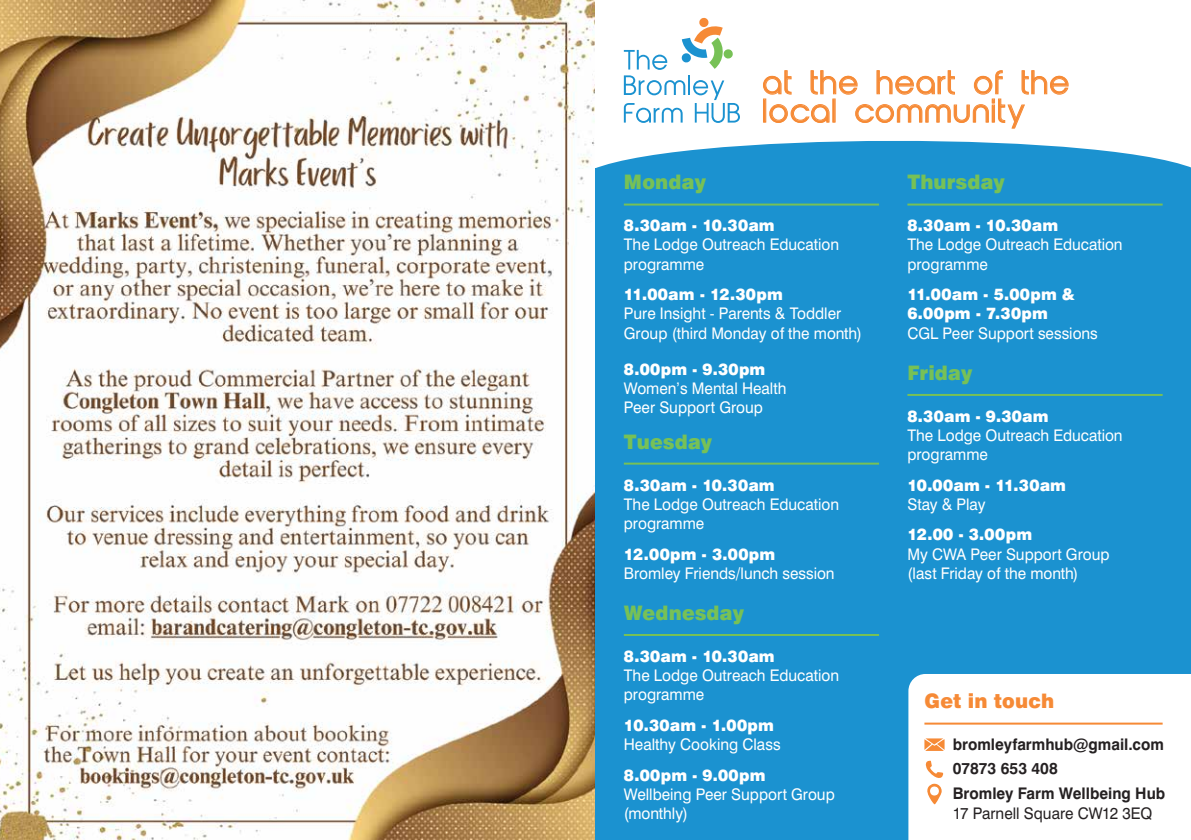
<style>
.page{position:relative;width:1191px;height:840px;background:#fff}
.page>*{position:absolute;margin:0;border:0;box-sizing:border-box;transform-origin:0 0}
.t1{font:29.8px/28.2px "Abeatby Kai";letter-spacing:.05em;color:#f68a35}
.t2{font:900 20px "Swiss 721 BT";color:#77c156;scale:.96 1}
.t3{font:900 20px "Swiss 721 BT";letter-spacing:.01em;color:#f68a36;scale:.96 1}
.t4{font:16px/19.2px "Swiss 721 BT";color:#fff;scale:.96 1}
.t5{font:900 16px/19.2px "Swiss 721 BT";letter-spacing:.015em;color:#fff;scale:.96 1}
.t6{font:700 16px/24.8px "Swiss 721 BT";color:#252122;scale:.96 1}
.t7{font:16px "Swiss 721 BT";color:#252122;scale:.96 1}
</style>
<div class="page">
<img style="left:0;top:0;width:595px;height:839px">
<div style="left:595px;top:140px;width:596px;height:699px;background:#1b92d0"></div>
<svg style="left:624px;top:17px;width:116px;height:106px"></svg>
<svg style="left:763px;top:70px;width:306px;height:59px"></svg>
<hr style="left:624px;top:203px;width:255px;height:2px;background:#77c156">
<hr style="left:624px;top:633px;width:255px;height:2px;background:#77c156">
<hr style="left:624px;top:462px;width:255px;height:2px;background:#77c156">
<hr style="left:907px;top:203px;width:255px;height:2px;background:#77c156">
<hr style="left:907px;top:394px;width:255px;height:2px;background:#77c156">
<svg style="left:908px;top:673px;width:283px;height:166px"></svg>
<hr style="left:924px;top:722px;width:238px;height:2px;background:#f68a36">
<svg style="left:924px;top:738px;width:20px;height:12px"></svg>
<svg style="left:924px;top:759px;width:19px;height:44px"></svg>
<h1 class="t1" style="left:763px;top:71px;width:308px">at the heart of the local community</h1>
<p class="t2" style="left:624px;top:170px;width:87px">Monday</p>
<p class="t5" style="left:624px;top:215px;width:159px">8.30am - 10.30am</p>
<p class="t4" style="left:624px;top:235px;width:226px">The Lodge Outreach Education programme</p>
<p class="t5" style="left:624px;top:284px;width:167px">11.00am - 12.30pm</p>
<p class="t4" style="left:624px;top:304px;width:249px">Pure Insight - Parents &amp; Toddler<br>Group (third Monday of the month)</p>
<p class="t5" style="left:624px;top:359px;width:149px">8.00pm - 9.30pm</p>
<p class="t4" style="left:624px;top:378px;width:171px">Women’s Mental Health<br>Peer Support Group</p>
<p class="t2" style="left:624px;top:429px;width:94px">Tuesday</p>
<p class="t5" style="left:624px;top:475px;width:159px">8.30am - 10.30am</p>
<p class="t4" style="left:624px;top:494px;width:226px">The Lodge Outreach Education programme</p>
<p class="t5" style="left:624px;top:544px;width:159px">12.00pm - 3.00pm</p>
<p class="t4" style="left:624px;top:563px;width:221px">Bromley Friends/lunch session</p>
<p class="t2" style="left:624px;top:600px;width:127px">Wednesday</p>
<p class="t5" style="left:624px;top:646px;width:159px">8.30am - 10.30am</p>
<p class="t4" style="left:624px;top:665px;width:226px">The Lodge Outreach Education programme</p>
<p class="t5" style="left:624px;top:715px;width:158px">10.30am - 1.00pm</p>
<p class="t4" style="left:624px;top:734px;width:165px">Healthy Cooking Class</p>
<p class="t5" style="left:624px;top:764px;width:149px">8.00pm - 9.00pm</p>
<p class="t4" style="left:624px;top:783px;width:221px">Wellbeing Peer Support Group (monthly)</p>
<p class="t2" style="left:907px;top:170px;width:103px">Thursday</p>
<p class="t5" style="left:907px;top:215px;width:159px">8.30am - 10.30am</p>
<p class="t4" style="left:907px;top:235px;width:226px">The Lodge Outreach Education programme</p>
<p class="t5" style="left:907px;top:284px;width:176px">11.00am - 5.00pm &amp;<br>6.00pm - 7.30pm</p>
<p class="t4" style="left:907px;top:323px;width:200px">CGL Peer Support sessions</p>
<p class="t2" style="left:907px;top:360px;width:69px">Friday</p>
<p class="t5" style="left:907px;top:406px;width:148px">8.30am - 9.30am</p>
<p class="t4" style="left:907px;top:425px;width:226px">The Lodge Outreach Education programme</p>
<p class="t5" style="left:907px;top:475px;width:167px">10.00am - 11.30am</p>
<p class="t4" style="left:907px;top:494px;width:83px">Stay &amp; Play</p>
<p class="t5" style="left:907px;top:524px;width:131px">12.00 - 3.00pm</p>
<p class="t4" style="left:907px;top:544px;width:212px">My CWA Peer Support Group (last Friday of the month)</p>
<p class="t3" style="left:924px;top:688px;width:137px">Get in touch</p>
<p class="t6" style="left:952px;top:731px;width:223px">bromleyfarmhub@gmail.com<br>07873 653 408<br>Bromley Farm Wellbeing Hub</p>
<p class="t7" style="left:952px;top:802px;width:209px">17 Parnell Square CW12 3EQ</p>
</div>
